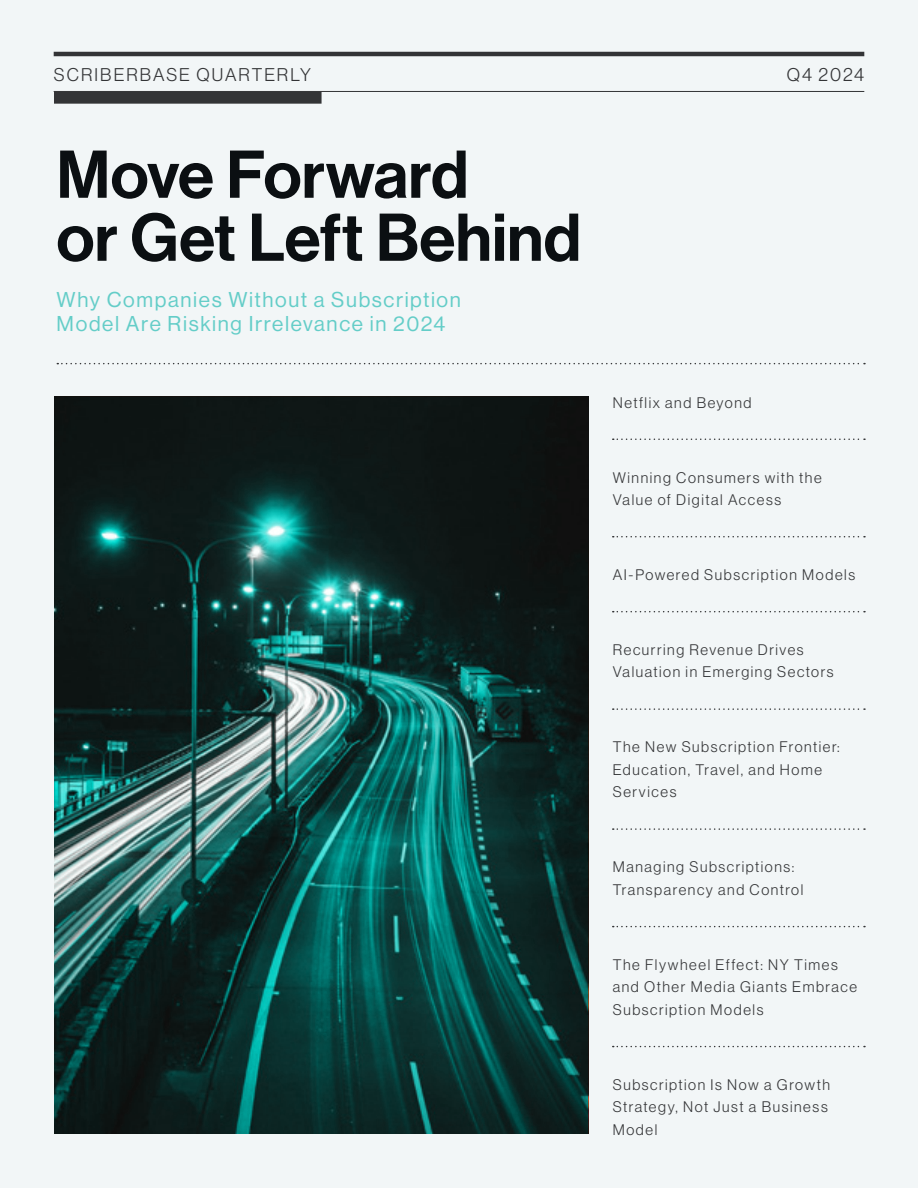
<style>
.page{position:relative;width:918px;height:1188px;background:#f2f6f7}
.page>*{position:absolute;margin:0;border:0;box-sizing:border-box;transform-origin:0 0}
.t1{font:66px/63px "N Haas Grotesk DS Pro 65 Md";letter-spacing:.005em;color:#0b0f12}
.t2{font:21px/24px "N Haas Grotesk DS Pro 55 Rg";letter-spacing:.08em;color:#64cdc8}
.t3{font:18px "N Haas Grotesk DS Pro 45 Lt";letter-spacing:.11em;color:#333436}
.t4{font:15px/22.5px "N Haas Grotesk DS Pro 45 Lt";letter-spacing:.105em;color:#343537}
</style>
<div class="page">
<hr style="left:54px;top:52px;width:810px;height:4px;background:#333436">
<hr style="left:54px;top:91px;width:810px;height:1px;background:#333436">
<div style="left:54px;top:92px;width:268px;height:12px;background:#333436"></div>
<svg style="left:613px;top:439px;width:252px;height:1px"></svg>
<svg style="left:613px;top:536px;width:252px;height:1px"></svg>
<svg style="left:613px;top:611px;width:252px;height:1px"></svg>
<svg style="left:613px;top:708px;width:252px;height:2px"></svg>
<svg style="left:613px;top:828px;width:252px;height:2px"></svg>
<svg style="left:613px;top:926px;width:252px;height:1px"></svg>
<svg style="left:613px;top:1046px;width:252px;height:1px"></svg>
<svg style="left:57px;top:363px;width:808px;height:1px"></svg>
<svg style="left:54px;top:397px;width:534px;height:737px;background:#143c3a"></svg>
<p class="t3" style="left:54px;top:65px;width:259px">SCRIBERBASE QUARTERLY</p>
<p class="t3" style="left:787px;top:65px;width:79px">Q4 2024</p>
<h1 class="t1" style="left:57px;top:144px;width:526px">Move Forward<br>or Get Left Behind</h1>
<h2 class="t2" style="left:57px;top:288px;width:406px">Why Companies Without a Subscription<br>Model Are Risking Irrelevance in 2024</h2>
<p class="t4" style="left:613px;top:391px;width:140px">Netflix and Beyond</p>
<p class="t4" style="left:613px;top:466px;width:210px">Winning Consumers with the<br>Value of Digital Access</p>
<p class="t4" style="left:613px;top:563px;width:244px">AI-Powered Subscription Models</p>
<p class="t4" style="left:613px;top:638px;width:222px">Recurring Revenue Drives<br>Valuation in Emerging Sectors</p>
<p class="t4" style="left:613px;top:736px;width:229px">The New Subscription Frontier:<br>Education, Travel, and Home<br>Services</p>
<p class="t4" style="left:613px;top:856px;width:192px">Managing Subscriptions:<br>Transparency and Control</p>
<p class="t4" style="left:613px;top:953px;width:246px">The Flywheel Effect: NY Times and Other Media Giants Embrace<br>Subscription Models</p>
<p class="t4" style="left:613px;top:1073px;width:219px">Subscription Is Now a Growth<br>Strategy, Not Just a Business<br>Model</p>
</div>
